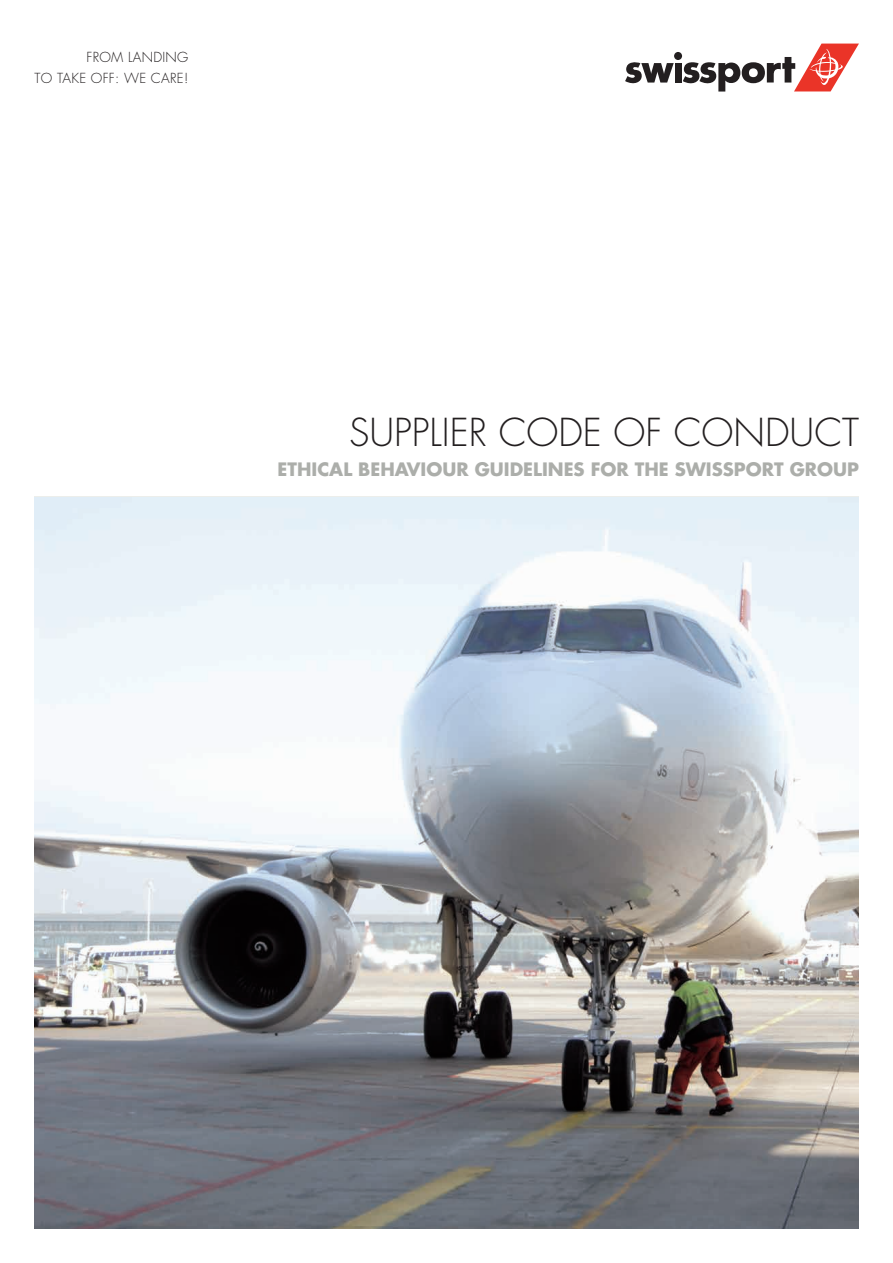
<style>
.page{position:relative;width:893px;height:1263px;background:#fff}
.page>*{position:absolute;margin:0;border:0;box-sizing:border-box;transform-origin:0 0}
.t1{font:300 37.5px "Futura";color:#231f20}
.t2{font:700 18px "Futura";color:#acaeaa}
.t3{font:300 13.5px/21px "Futura";letter-spacing:.02em;color:#231f20;text-align:right}
</style>
<div class="page">
<svg style="left:625px;top:62px;width:49px;height:22px"></svg>
<div style="left:675px;top:63px;width:6px;height:20px;background:#231f20"></div>
<div style="left:674px;top:52px;width:8px;height:8px;background:#231f20;border-radius:50%"></div>
<svg style="left:683px;top:44px;width:176px;height:48px"></svg>
<img style="left:34px;top:497px;width:825px;height:732px">
<p class="t3" style="left:35px;top:47px;width:155px">FROM LANDING<br>TO TAKE OFF: WE CARE!</p>
<h1 class="t1" style="left:349px;top:408px;width:511px">SUPPLIER CODE OF CONDUCT</h1>
<p class="t2" style="left:278px;top:457px;width:583px">ETHICAL BEHAVIOUR GUIDELINES FOR THE SWISSPORT GROUP</p>
</div>
